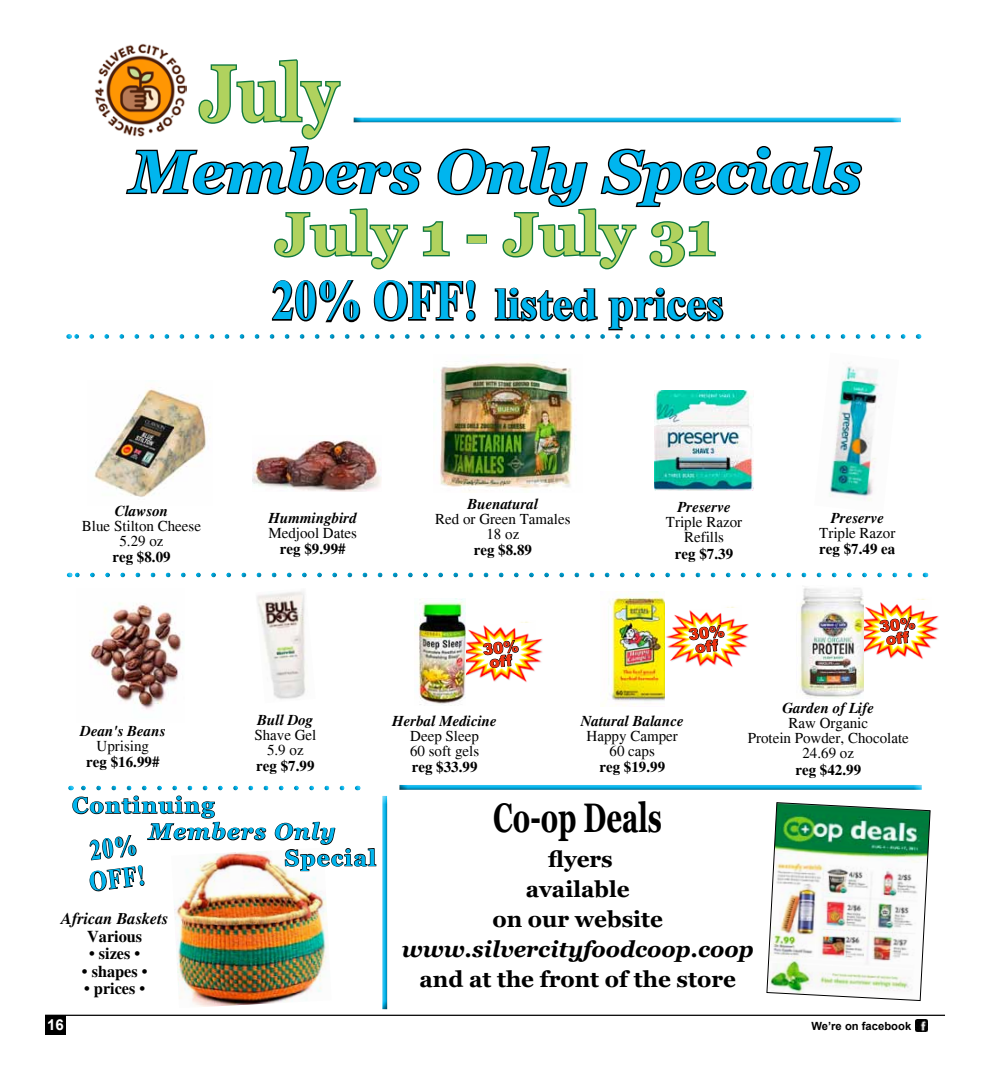
<style>
.page{position:relative;width:990px;height:1080px;background:#fff}
.page>*{position:absolute;margin:0;border:0;box-sizing:border-box;transform-origin:0 0}
.t1{font:700 79.75px "Georgia";color:#b0d25e;scale:.8 1}
.t2{font:italic 700 60px "Georgia";color:#00b5ee}
.t3{font:700 60px "Georgia";color:#b0d25e}
.t4{font:700 56.25px "Times New Roman";color:#00b5ee;scale:.8 1}
.t5{font:700 45px "Times New Roman";color:#00b5ee}
.t6{font:700 41.25px "Georgia";color:#000;scale:.67 1}
.t7{font:700 28.12px/31.2px "Times New Roman";color:#00b5ee;scale:.8 1}
.t8{font:700 22.5px/30px "Georgia";color:#000;text-align:center}
.t9{font:italic 700 22.5px "Georgia";color:#000}
.t10{font:700 22.5px "Georgia";letter-spacing:.06em;color:#00b5ee}
.t11{font:italic 700 22.5px "Georgia";letter-spacing:.06em;color:#00b5ee}
.t12{font:700 16.25px "Times";color:#000}
.t13{font:italic 700 16.25px "Times";color:#000}
.t14{font:900 15.38px/13.5px "Arial";color:#ef310e;text-align:center}
.t15{font:15px/15px "Times";color:#000;text-align:center}
.t16{font:italic 700 15px "Times";color:#000}
.t17{font:700 15px "Times";color:#000}
.t18{font:700 15px "Arial";color:#fff}
.t19{font:700 11.25px "Arial";color:#000}
</style>
<div class="page">
<img style="left:666px;top:610px;width:83px;height:57px">
<svg style="left:689px;top:624px;width:36px;height:29px"></svg>
<img style="left:609px;top:592px;width:55px;height:114px">
<img style="left:829px;top:366px;width:52px;height:135px">
<img style="left:94px;top:389px;width:117px;height:108px">
<img style="left:916px;top:598px;width:10px;height:2px">
<img style="left:863px;top:600px;width:76px;height:60px">
<svg style="left:879px;top:616px;width:37px;height:29px"></svg>
<img style="left:466px;top:625px;width:77px;height:57px">
<svg style="left:483px;top:640px;width:36px;height:28px"></svg>
<img style="left:766px;top:802px;width:165px;height:199px">
<svg style="left:916px;top:1019px;width:12px;height:12px"></svg>
<hr style="left:45px;top:1015px;width:900px;height:1px;background:#000">
<div style="left:399px;top:784px;width:522px;height:7px;background:#000;opacity:.75"></div>
<div style="left:45px;top:1015px;width:21px;height:20px;background:#000"></div>
<svg style="left:125px;top:59px;width:738px;height:211px"></svg>
<svg style="left:271px;top:280px;width:453px;height:51px"></svg>
<div style="left:66px;top:333px;width:854px;height:7px;background:#000;opacity:.75"></div>
<div style="left:66px;top:571px;width:861px;height:8px;background:#000;opacity:.75"></div>
<div style="left:353px;top:116px;width:547px;height:8px;background:#000;opacity:.75"></div>
<div style="left:68px;top:784px;width:292px;height:8px;background:#000;opacity:.75"></div>
<div style="left:381px;top:793px;width:8px;height:213px;background:#fff;opacity:.75"></div>
<div style="left:381px;top:797px;width:8px;height:213px;background:#000;opacity:.75"></div>
<img style="left:174px;top:892px;width:155px;height:115px">
<svg style="left:71px;top:785px;width:306px;height:107px"></svg>
<img style="left:94px;top:44px;width:93px;height:92px">
<img style="left:799px;top:588px;width:64px;height:111px">
<img style="left:414px;top:599px;width:52px;height:107px">
<img style="left:89px;top:603px;width:94px;height:107px">
<img style="left:253px;top:440px;width:128px;height:51px">
<img style="left:257px;top:591px;width:49px;height:108px">
<img style="left:654px;top:391px;width:100px;height:99px">
<img style="left:433px;top:361px;width:143px;height:131px">
<h1 class="t1" style="left:199px;top:42px;width:175px">July</h1>
<h2 class="t2" style="left:130px;top:133px;width:733px">Members Only Specials</h2>
<h2 class="t3" style="left:275px;top:196px;width:443px">July 1 - July 31</h2>
<h3 class="t4" style="left:272px;top:260px;width:259px">20% OFF!</h3>
<h3 class="t5" style="left:495px;top:272px;width:230px">listed prices</h3>
<p class="t16" style="left:115px;top:502px;width:55px">Clawson</p>
<p class="t15" style="left:82px;top:518px;width:121px">Blue Stilton Cheese<br>5.29 oz</p>
<p class="t17" style="left:112px;top:548px;width:60px">reg $8.09</p>
<p class="t16" style="left:80px;top:722px;width:87px">Dean's Beans</p>
<p class="t15" style="left:97px;top:738px;width:54px">Uprising</p>
<p class="t17" style="left:86px;top:753px;width:75px">reg $16.99#</p>
<p class="t16" style="left:269px;top:509px;width:90px">Hummingbird</p>
<p class="t15" style="left:268px;top:526px;width:90px">Medjool Dates</p>
<p class="t17" style="left:280px;top:540px;width:67px">reg $9.99#</p>
<p class="t16" style="left:257px;top:711px;width:58px">Bull Dog</p>
<p class="t15" style="left:254px;top:727px;width:64px">Shave Gel<br>5.9 oz</p>
<p class="t17" style="left:256px;top:757px;width:60px">reg $7.99</p>
<p class="t16" style="left:467px;top:495px;width:72px">Buenatural</p>
<p class="t15" style="left:435px;top:511px;width:137px">Red or Green Tamales<br>18 oz</p>
<p class="t17" style="left:474px;top:541px;width:60px">reg $8.89</p>
<p class="t16" style="left:677px;top:499px;width:55px">Preserve</p>
<p class="t15" style="left:666px;top:515px;width:78px">Triple Razor<br>Refills</p>
<p class="t17" style="left:675px;top:544px;width:60px">reg $7.39</p>
<p class="t16" style="left:831px;top:509px;width:55px">Preserve</p>
<p class="t15" style="left:819px;top:525px;width:78px">Triple Razor</p>
<p class="t17" style="left:819px;top:540px;width:78px">reg $7.49 ea</p>
<p class="t14" style="left:482px;top:642px;width:37px;rotate:-6deg">30% off</p>
<p class="t16" style="left:392px;top:712px;width:106px">Herbal Medicine</p>
<p class="t15" style="left:410px;top:729px;width:71px;text-align:left">Deep Sleep<br>60 soft gels</p>
<p class="t17" style="left:412px;top:758px;width:67px">reg $33.99</p>
<p class="t14" style="left:688px;top:627px;width:37px;rotate:-6deg">30% off</p>
<p class="t14" style="left:879px;top:619px;width:37px;rotate:-6deg">30% off</p>
<p class="t16" style="left:581px;top:712px;width:104px">Natural Balance</p>
<p class="t15" style="left:587px;top:728px;width:93px">Happy Camper<br>60 caps</p>
<p class="t17" style="left:599px;top:758px;width:67px">reg $19.99</p>
<p class="t16" style="left:782px;top:700px;width:93px">Garden of Life</p>
<p class="t15" style="left:748px;top:716px;width:163px">Raw Organic<br>Protein Powder, Chocolate<br>24.69 oz</p>
<p class="t17" style="left:795px;top:760px;width:67px">reg $42.99</p>
<h3 class="t10" style="left:72px;top:791px;width:144px">Continuing</h3>
<h3 class="t11" style="left:149px;top:817px;width:188px">Members Only</h3>
<h3 class="t10" style="left:285px;top:843px;width:93px">Special</h3>
<h3 class="t7" style="left:84px;top:835px;width:71px;rotate:-7deg">20%<br>OFF!</h3>
<p class="t13" style="left:61px;top:909px;width:108px">African Baskets</p>
<p class="t12" style="left:87px;top:926px;width:57px">Various</p>
<p class="t12" style="left:89px;top:944px;width:53px">• sizes •</p>
<p class="t12" style="left:82px;top:961px;width:67px">• shapes •</p>
<p class="t12" style="left:84px;top:979px;width:63px">• prices •</p>
<h3 class="t6" style="left:493px;top:791px;width:253px">Co-op Deals</h3>
<h3 class="t8" style="left:492px;top:844px;width:172px">flyers available<br>on our website</h3>
<h3 class="t9" style="left:402px;top:934px;width:353px">www.silvercityfoodcoop.coop</h3>
<h3 class="t8" style="left:419px;top:964px;width:318px">and at the front of the store</h3>
<p class="t18" style="left:47px;top:1014px;width:18px">16</p>
<p class="t19" style="left:811px;top:1018px;width:101px">We’re on facebook</p>
</div>
